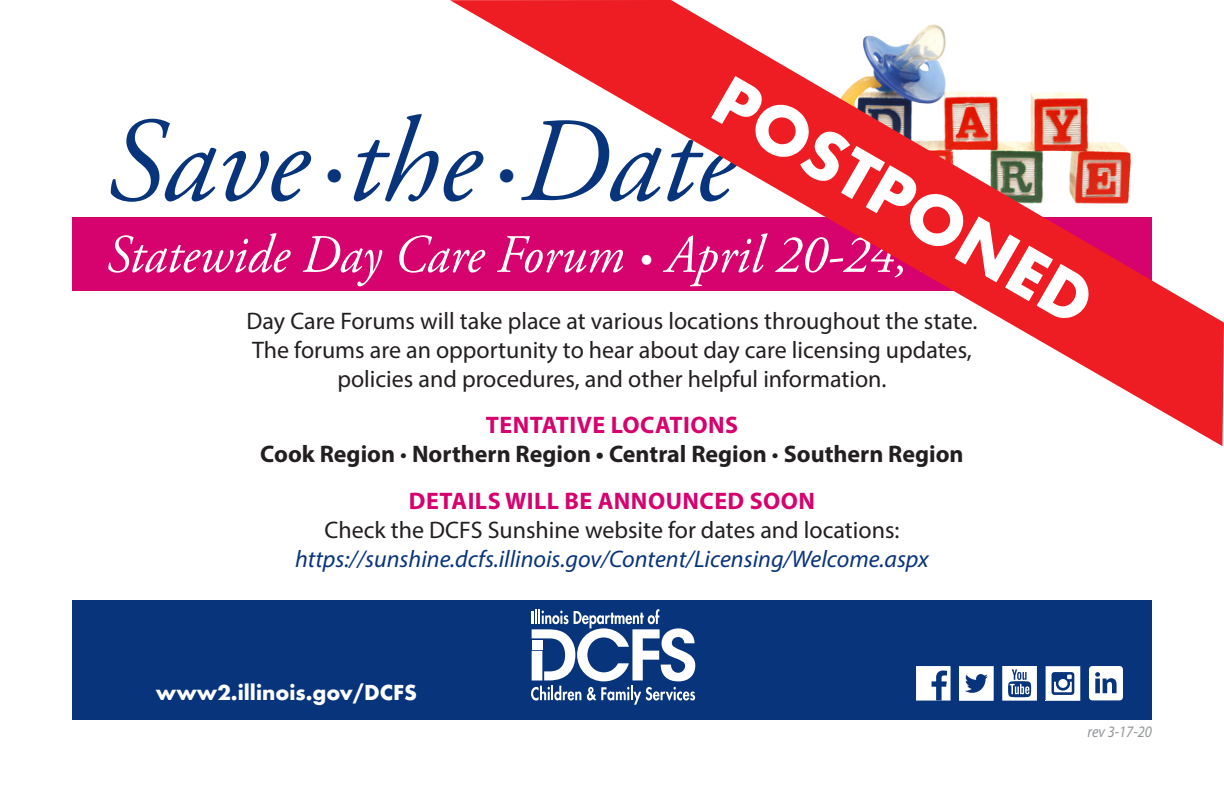
<style>
.page{position:relative;width:1224px;height:792px;background:#fff}
.page>*{position:absolute;margin:0;border:0;box-sizing:border-box;transform-origin:0 0}
.t1{font:italic 120px "Adobe Garamond Pro";color:#08347b}
.t2{font:700 64px "Futura";color:#fff}
.t3{font:italic 54px "Adobe Garamond Pro";color:#fff;scale:.95 1}
.t4{font:24px/28.8px "Myriad Pro";color:#231f20;text-align:center}
.t5{font:italic 24px/28.8px "Myriad Pro";color:#08347b;text-align:center}
.t6{font:700 24px "Myriad Pro";color:#231f20}
.t7{font:700 24px "Myriad Pro";letter-spacing:.02em;color:#d6026d}
.t8{font:700 20px "Futura";color:#fff}
.t9{font:italic 16px "Myriad Pro";color:#939598;scale:.9 1}
.s1{font-size:48px}
.s2{font-size:36px}
.s3{font-weight:400}
.s4{font-weight:700;font-style:normal;color:#d6026d}
.s5{font-style:normal;color:#231f20}
</style>
<div class="page">
<div style="left:72px;top:218px;width:1080px;height:73px;background:#d6026d"></div>
<div style="left:72px;top:601px;width:1080px;height:119px;background:#08347b"></div>
<svg style="left:531px;top:609px;width:164px;height:96px"></svg>
<svg style="left:916px;top:666px;width:35px;height:35px"></svg>
<svg style="left:959px;top:666px;width:35px;height:35px"></svg>
<svg style="left:1002px;top:666px;width:35px;height:35px"></svg>
<svg style="left:1046px;top:666px;width:34px;height:35px"></svg>
<svg style="left:1089px;top:666px;width:34px;height:34px"></svg>
<svg style="left:450px;top:0;width:774px;height:446px"></svg>
<p class="t2" style="left:742px;top:54px;width:428px;rotate:30deg">POSTPONED</p>
<p class="t1" style="left:107px;top:90px;width:631px">Save <span class="s1">•</span>the <span class="s1">•</span>Date</p>
<p class="t3" style="left:107px;top:222px;width:966px">Statewide Day Care Forum <span class="s2">•</span> April 20-24, 2020</p>
<p class="t4" style="left:247px;top:306px;width:732px">Day Care Forums will take place at various locations throughout the state.</p>
<p class="t4" style="left:252px;top:335px;width:721px">The forums are an opportunity to hear about day care licensing updates, policies and procedures, and other helpful information.</p>
<p class="t7" style="left:486px;top:410px;width:254px">TENTATIVE LOCATIONS</p>
<p class="t6" style="left:260px;top:439px;width:705px">Cook Region <span class="s3">•</span> Northern Region • Central Region <span class="s3">•</span> Southern Region</p>
<p class="t5" style="left:295px;top:486px;width:635px"><span class="s4">DETAILS WILL BE ANNOUNCED SOON<br></span><span class="s5">Check the DCFS Sunshine website for dates and locations: </span>https://sunshine.dcfs.illinois.gov/Content/Licensing/Welcome.aspx</p>
<p class="t8" style="left:156px;top:678px;width:263px">www2.illinois.gov/DCFS</p>
<p class="t9" style="left:1088px;top:722px;width:73px">rev 3-17-20</p>
</div>
